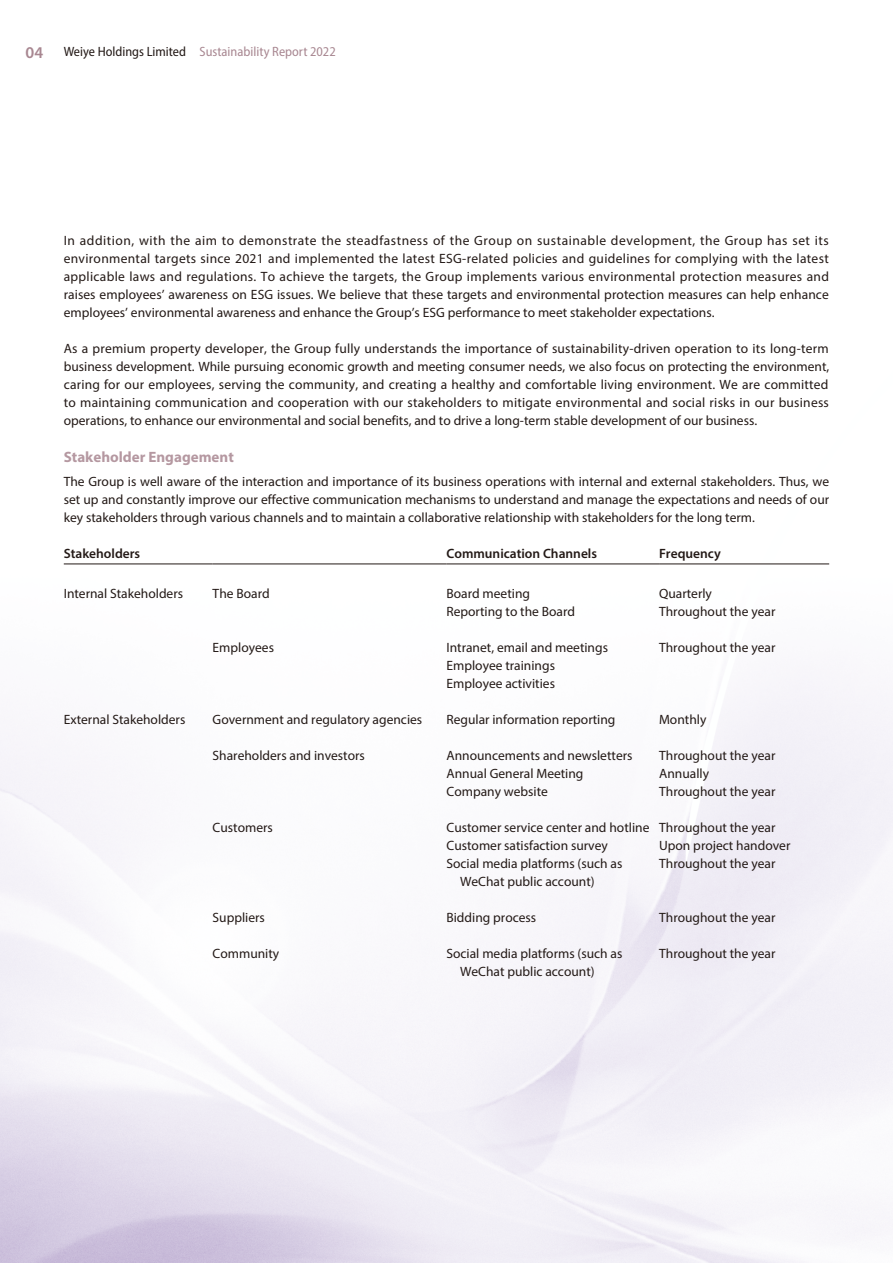
<style>
.page{position:relative;width:893px;height:1263px;background:#fff}
.page>*{position:absolute;margin:0;border:0;box-sizing:border-box;transform-origin:0 0}
.t1{font:700 15px "Myriad Pro";color:#b598a1}
.t2{font:13.5px/18px "Myriad Pro";color:#231916}
.t3{font:semi-condensed 13.5px "Myriad Pro";color:#a88791}
.t4{font:600 13.5px "Myriad Pro";color:#231916}
.s1{font-weight:600;font-stretch:normal;font-size:16.5px}
.s2{color:#231916}
</style>
<div class="page">
<hr style="left:64px;top:563px;width:149px;height:1px;background:#231916">
<hr style="left:213px;top:563px;width:233px;height:1px;background:#231916">
<hr style="left:446px;top:563px;width:213px;height:1px;background:#231916">
<hr style="left:659px;top:563px;width:170px;height:1px;background:#231916">
<p class="t3" style="left:26px;top:44px;width:312px"><span class="s1">04</span> <span class="s2">Weiye Holdings Limited</span> Sustainability Report 2022</p>
<p class="t2" style="left:64px;top:231px;width:767px;text-align:justify">In addition, with the aim to demonstrate the steadfastness of the Group on sustainable development, the Group has set its environmental targets since 2021 and implemented the latest ESG-related policies and guidelines for complying with the latest applicable laws and regulations. To achieve the targets, the Group implements various environmental protection measures and raises employees’ awareness on ESG issues. We believe that these targets and environmental protection measures can help enhance employees’ environmental awareness and enhance the Group’s ESG performance to meet stakeholder expectations.</p>
<p class="t2" style="left:64px;top:339px;width:767px;text-align:justify">As a premium property developer, the Group fully understands the importance of sustainability-driven operation to its long-term business development. While pursuing economic growth and meeting consumer needs, we also focus on protecting the environment, caring for our employees, serving the community, and creating a healthy and comfortable living environment. We are committed to maintaining communication and cooperation with our stakeholders to mitigate environmental and social risks in our business operations, to enhance our environmental and social benefits, and to drive a long-term stable development of our business.</p>
<p class="t1" style="left:64px;top:448px;width:172px">Stakeholder Engagement</p>
<p class="t2" style="left:64px;top:472px;width:767px;text-align:justify">The Group is well aware of the interaction and importance of its business operations with internal and external stakeholders. Thus, we set up and constantly improve our effective communication mechanisms to understand and manage the expectations and needs of our key stakeholders through various channels and to maintain a collaborative relationship with stakeholders for the long term.</p>
<p class="t4" style="left:64px;top:544px;width:78px">Stakeholders</p>
<p class="t4" style="left:446px;top:544px;width:152px">Communication Channels</p>
<p class="t4" style="left:659px;top:544px;width:63px">Frequency</p>
<p class="t2" style="left:64px;top:584px;width:121px">Internal Stakeholders</p>
<p class="t2" style="left:213px;top:584px;width:59px">The Board</p>
<p class="t2" style="left:446px;top:584px;width:85px">Board meeting</p>
<p class="t2" style="left:659px;top:584px;width:54px">Quarterly</p>
<p class="t2" style="left:446px;top:602px;width:130px">Reporting to the Board</p>
<p class="t2" style="left:659px;top:602px;width:118px">Throughout the year</p>
<p class="t2" style="left:213px;top:638px;width:63px">Employees</p>
<p class="t2" style="left:446px;top:638px;width:163px">Intranet, email and meetings</p>
<p class="t2" style="left:659px;top:638px;width:118px">Throughout the year</p>
<p class="t2" style="left:446px;top:656px;width:110px">Employee trainings<br>Employee activities</p>
<p class="t2" style="left:64px;top:710px;width:123px">External Stakeholders</p>
<p class="t2" style="left:213px;top:710px;width:211px">Government and regulatory agencies</p>
<p class="t2" style="left:446px;top:710px;width:170px">Regular information reporting</p>
<p class="t2" style="left:659px;top:710px;width:49px">Monthly</p>
<p class="t2" style="left:213px;top:746px;width:154px">Shareholders and investors</p>
<p class="t2" style="left:446px;top:746px;width:188px">Announcements and newsletters</p>
<p class="t2" style="left:659px;top:746px;width:118px">Throughout the year</p>
<p class="t2" style="left:446px;top:764px;width:138px">Annual General Meeting</p>
<p class="t2" style="left:659px;top:764px;width:51px">Annually</p>
<p class="t2" style="left:446px;top:782px;width:103px">Company website</p>
<p class="t2" style="left:659px;top:782px;width:118px">Throughout the year</p>
<p class="t2" style="left:213px;top:818px;width:62px">Customers</p>
<p class="t2" style="left:446px;top:818px;width:330px">Customer service center and hotline Throughout the year<br>Customer satisfaction survey</p>
<p class="t2" style="left:659px;top:836px;width:133px">Upon project handover</p>
<p class="t2" style="left:460px;top:854px;width:164px;text-indent:-14px">Social media platforms (such as<br>WeChat public account)</p>
<p class="t2" style="left:659px;top:854px;width:118px">Throughout the year</p>
<p class="t2" style="left:213px;top:908px;width:54px">Suppliers</p>
<p class="t2" style="left:446px;top:908px;width:91px">Bidding process</p>
<p class="t2" style="left:659px;top:908px;width:118px">Throughout the year</p>
<p class="t2" style="left:213px;top:944px;width:68px">Community</p>
<p class="t2" style="left:460px;top:944px;width:164px;text-indent:-14px">Social media platforms (such as<br>WeChat public account)</p>
<p class="t2" style="left:659px;top:944px;width:118px">Throughout the year</p>
</div>
